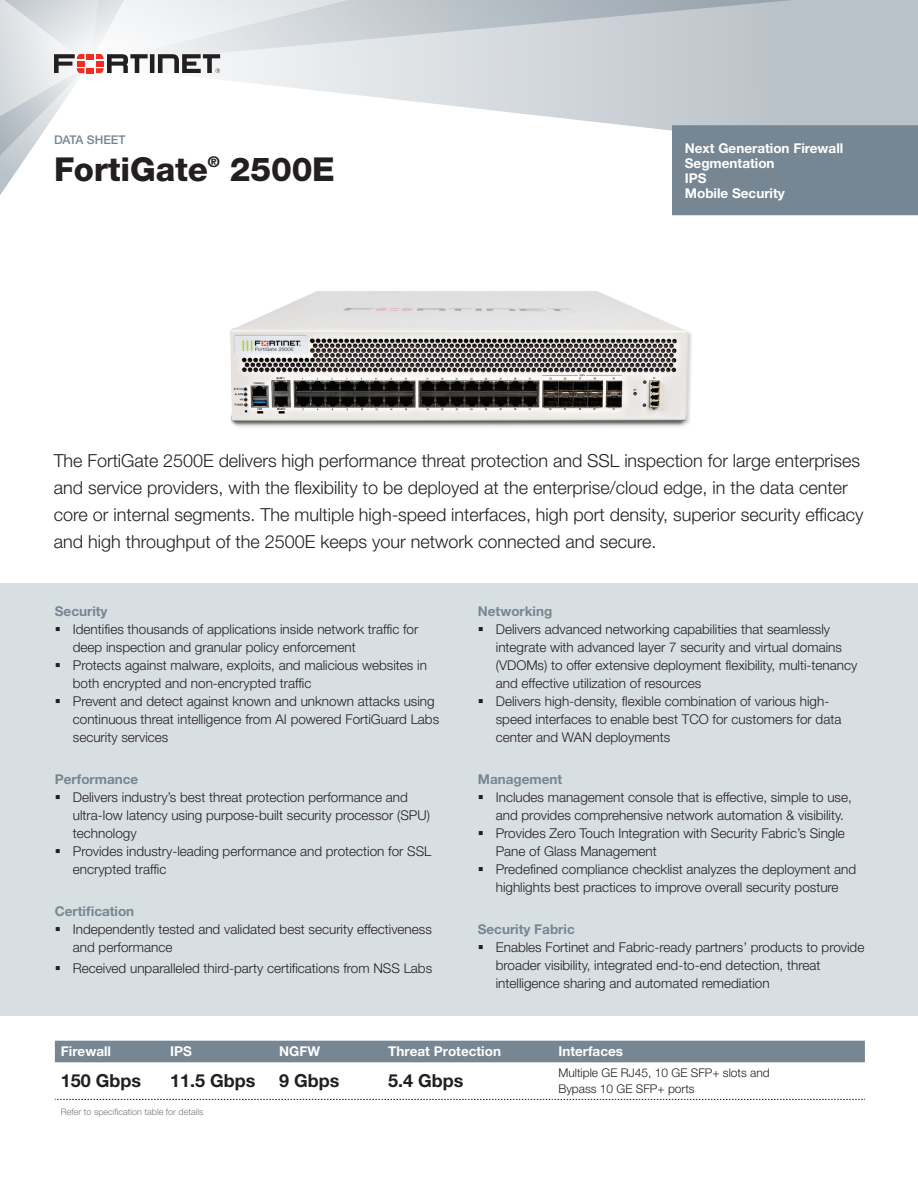
<style>
.page{position:relative;width:918px;height:1188px;background:#fff}
.page>*{position:absolute;margin:0;border:0;box-sizing:border-box;transform-origin:0 0}
.t1{font:800 33px "Helvetica Neue LT Std";letter-spacing:-.005em;color:#231f20}
.t2{font:300 18px/27px "Helvetica Neue LT Pro";color:#231f20}
.t3{font:700 18px "Helvetica Neue LT Pro";color:#231f20}
.t4{font:300 13.5px/18px "Helvetica Neue LT Pro";color:#231f20}
.t5{font:700 13.5px "Helvetica Neue LT Std";color:#768693}
.t6{font:700 13.5px/15px "Helvetica Neue LT Std";color:#fff}
.t7{font:700 13.5px "Helvetica Neue LT Pro";color:#fff}
.t8{font:300 12px/16.5px "Helvetica Neue LT Pro";color:#231f20}
.t9{font:500 12px "Helvetica Neue LT Std";color:#768693}
.t10{font:300 9px "Helvetica Neue LT Pro";color:#76787b}
</style>
<div class="page">
<svg style="left:220px;top:65px;width:698px;height:66px"></svg>
<svg style="left:220px;top:0;width:698px;height:65px;background:#c8ced3"></svg>
<svg style="left:0;top:0;width:220px;height:195px"></svg>
<div style="left:672px;top:125px;width:246px;height:90px;background:#768693"></div>
<div style="left:0;top:583px;width:918px;height:432px;background:#d8dfe2"></div>
<div style="left:55px;top:1041px;width:810px;height:21px;background:#768693"></div>
<svg style="left:55px;top:1099px;width:810px;height:1px"></svg>
<img style="left:230px;top:291px;width:462px;height:136px">
<p class="t9" style="left:54px;top:132px;width:73px">DATA SHEET</p>
<h1 class="t1" style="left:54px;top:150px;width:282px">FortiGate<sup>®</sup> 2500E</h1>
<p class="t6" style="left:685px;top:140px;width:160px">Next Generation Firewall<br>Segmentation<br>IPS<br>Mobile Security</p>
<p class="t2" style="left:54px;top:447px;width:811px">The FortiGate 2500E delivers high performance threat protection and SSL inspection for large enterprises and service providers, with the flexibility to be deployed at the enterprise/cloud edge, in the data center core or internal segments. The multiple high-speed interfaces, high port density, superior security efficacy and high throughput of the 2500E keeps your network connected and secure.</p>
<p class="t5" style="left:55px;top:603px;width:54px">Security</p>
<p class="t4" style="left:73px;top:620px;width:347px;text-indent:-18px">▪ Identifies thousands of applications inside network traffic for deep inspection and granular policy enforcement</p>
<p class="t4" style="left:73px;top:656px;width:356px;text-indent:-18px">▪ Protects against malware, exploits, and malicious websites in both encrypted and non-encrypted traffic</p>
<p class="t4" style="left:73px;top:692px;width:368px;text-indent:-18px">▪ Prevent and detect against known and unknown attacks using continuous threat intelligence from AI powered FortiGuard Labs security services</p>
<p class="t5" style="left:55px;top:771px;width:85px">Performance</p>
<p class="t4" style="left:73px;top:788px;width:359px;text-indent:-18px">▪ Delivers industry’s best threat protection performance and ultra-low latency using purpose-built security processor (SPU) technology</p>
<p class="t4" style="left:73px;top:842px;width:360px;text-indent:-18px">▪ Provides industry-leading performance and protection for SSL encrypted traffic</p>
<p class="t5" style="left:55px;top:903px;width:81px">Certification</p>
<p class="t4" style="left:73px;top:920px;width:361px;text-indent:-18px">▪ Independently tested and validated best security effectiveness and performance</p>
<p class="t4" style="left:55px;top:959px;width:379px">▪ Received unparalleled third-party certifications from NSS Labs</p>
<p class="t5" style="left:478px;top:603px;width:76px">Networking</p>
<p class="t4" style="left:496px;top:620px;width:363px;text-indent:-18px">▪ Delivers advanced networking capabilities that seamlessly integrate with advanced layer 7 security and virtual domains (VDOMs) to offer extensive deployment flexibility, multi-tenancy and effective utilization of resources</p>
<p class="t4" style="left:496px;top:692px;width:347px;text-indent:-18px">▪ Delivers high-density, flexible combination of various high&shy;speed interfaces to enable best TCO for customers for data center and WAN deployments</p>
<p class="t5" style="left:478px;top:771px;width:86px">Management</p>
<p class="t4" style="left:496px;top:788px;width:358px;text-indent:-18px">▪ Includes management console that is effective, simple to use, and provides comprehensive network automation &amp; visibility.</p>
<p class="t4" style="left:496px;top:824px;width:351px;text-indent:-18px">▪ Provides Zero Touch Integration with Security Fabric’s Single<br>Pane of Glass Management</p>
<p class="t4" style="left:478px;top:860px;width:380px;text-align:center">▪ Predefined compliance checklist analyzes the deployment and highlights best practices to improve overall security posture</p>
<p class="t5" style="left:478px;top:921px;width:98px">Security Fabric</p>
<p class="t4" style="left:496px;top:938px;width:370px;text-indent:-18px">▪ Enables Fortinet and Fabric-ready partners’ products to provide broader visibility, integrated end-to-end detection, threat intelligence sharing and automated remediation</p>
<p class="t7" style="left:61px;top:1043px;width:52px">Firewall</p>
<p class="t7" style="left:170px;top:1043px;width:23px">IPS</p>
<p class="t7" style="left:279px;top:1043px;width:42px">NGFW</p>
<p class="t7" style="left:388px;top:1043px;width:114px">Threat Protection</p>
<p class="t7" style="left:558px;top:1043px;width:66px">Interfaces</p>
<h2 class="t3" style="left:61px;top:1070px;width:82px">150 Gbps</h2>
<h2 class="t3" style="left:170px;top:1070px;width:87px">11.5 Gbps</h2>
<h2 class="t3" style="left:279px;top:1070px;width:62px">9 Gbps</h2>
<h2 class="t3" style="left:388px;top:1070px;width:77px">5.4 Gbps</h2>
<p class="t8" style="left:558px;top:1064px;width:213px">Multiple GE RJ45, 10 GE SFP+ slots and<br>Bypass 10 GE SFP+ ports</p>
<p class="t10" style="left:61px;top:1106px;width:144px">Refer to specification table for details</p>
</div>
